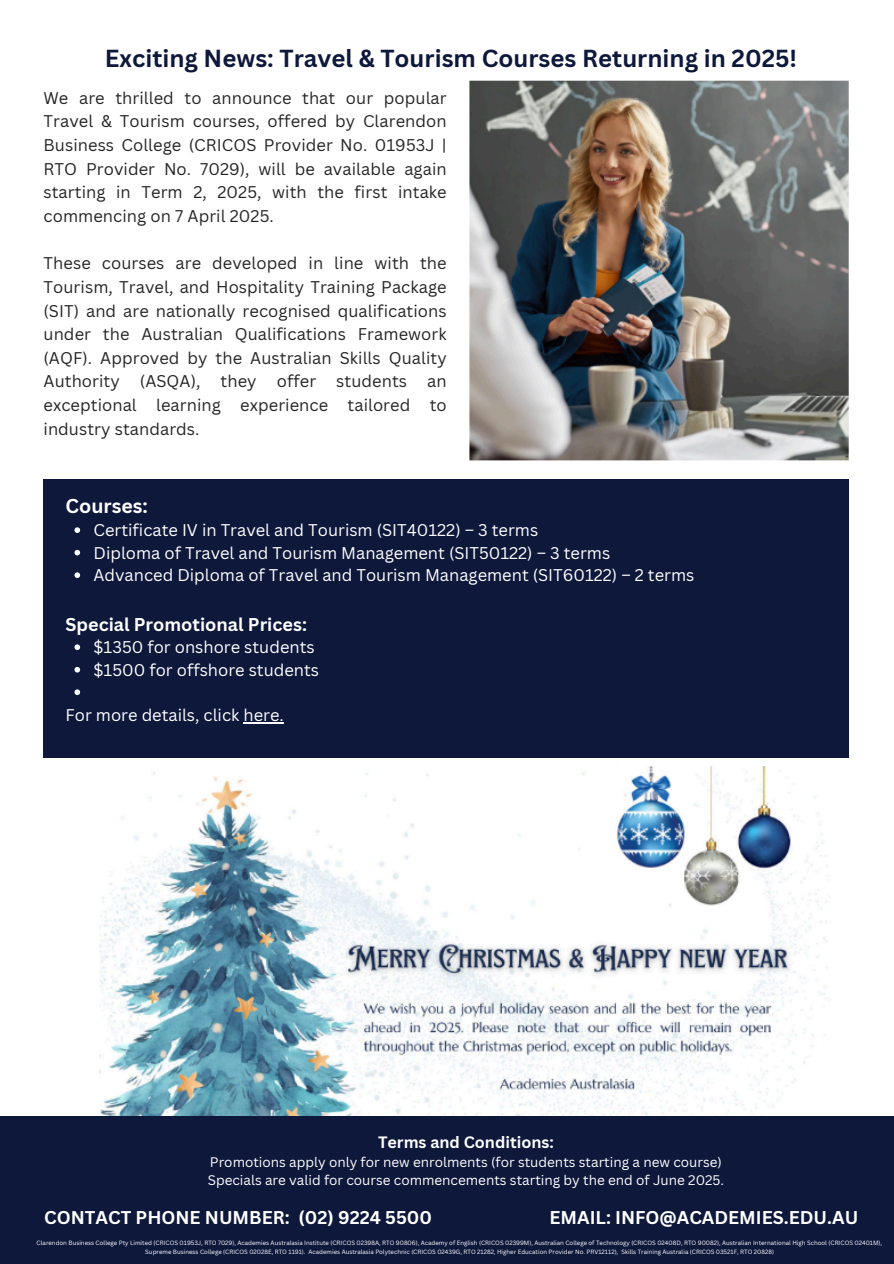
<style>
.page{position:relative;width:894px;height:1264px;background:#fff}
.page>*{position:absolute;margin:0;border:0;box-sizing:border-box;transform-origin:0 0}
.t1{font:700 24px "Canva Sans";color:#0e183b}
.t2{font:700 19.5px "Canva Sans";color:#fff}
.t3{font:700 18px "Canva Sans";color:#fff}
.t4{font:16.5px/23.7px "Canva Sans";letter-spacing:.005em;color:#252525;text-align:justify}
.t5{font:16.5px "Canva Sans";color:#fff}
.t6{font:700 16.05px "Canva Sans";color:#fff}
.t7{font:13.5px/18px "Canva Sans";color:#fff}
.t8{font:6px/9.6px "Canva Sans";color:#fff;text-align:center}
</style>
<div class="page">
<img style="left:99px;top:766px;width:729px;height:350px">
<img style="left:469px;top:80px;width:380px;height:381px">
<div style="left:0;top:1116px;width:893px;height:147px;background:#0e183b"></div>
<div style="left:43px;top:480px;width:805px;height:277px;background:#0e183b"></div>
<svg style="left:74px;top:527px;width:6px;height:6px"></svg>
<svg style="left:74px;top:550px;width:6px;height:5px"></svg>
<svg style="left:74px;top:572px;width:6px;height:6px"></svg>
<svg style="left:74px;top:644px;width:6px;height:6px"></svg>
<svg style="left:74px;top:667px;width:6px;height:5px"></svg>
<svg style="left:74px;top:689px;width:6px;height:6px"></svg>
<hr style="left:243px;top:722px;width:41px;height:1px;background:#fff">
<h3 class="t1" style="left:105px;top:41px;width:693px">Exciting News: Travel &amp; Tourism Courses Returning in 2025!</h3>
<p class="t4" style="left:43px;top:86px;width:404px">We are thrilled to announce that our popular Travel &amp; Tourism courses, offered by Clarendon Business College (CRICOS Provider No. 01953J | RTO Provider No. 7029), will be available again starting in Term 2, 2025, with the first intake commencing on 7 April 2025.</p>
<p class="t4" style="left:43px;top:251px;width:404px">These courses are developed in line with the Tourism, Travel, and Hospitality Training Package (SIT) and are nationally recognised qualifications under the Australian Qualifications Framework (AQF). Approved by the Australian Skills Quality Authority (ASQA), they offer students an exceptional learning experience tailored to industry standards.</p>
<p class="t2" style="left:65px;top:492px;width:84px">Courses:</p>
<h3 class="t5" style="left:93px;top:518px;width:446px">Certificate IV in Travel and Tourism (SIT40122) – 3 terms</h3>
<p class="t5" style="left:93px;top:541px;width:518px">Diploma of Travel and Tourism Management (SIT50122) – 3 terms</p>
<p class="t5" style="left:93px;top:563px;width:602px">Advanced Diploma of Travel and Tourism Management (SIT60122) – 2 terms</p>
<h4 class="t3" style="left:65px;top:611px;width:243px">Special Promotional Prices:</h4>
<p class="t5" style="left:93px;top:635px;width:222px">$1350 for onshore students</p>
<h5 class="t5" style="left:93px;top:658px;width:227px">$1500 for offshore students</h5>
<p class="t5" style="left:65px;top:703px;width:220px">For more details, click here.</p>
<h4 class="t6" style="left:378px;top:1130px;width:177px">Terms and Conditions:</h4>
<h4 class="t7" style="left:208px;top:1152px;width:517px">Promotions apply only for new enrolments (for students starting a new course)<br>Specials are valid for course commencements starting by the end of June 2025.</h4>
<p class="t3" style="left:44px;top:1204px;width:389px">CONTACT PHONE NUMBER: (02) 9224 5500</p>
<h1 class="t3" style="left:549px;top:1204px;width:310px">EMAIL: INFO@ACADEMIES.EDU.AU</h1>
<p class="t8" style="left:37px;top:1237px;width:846px">Clarendon Business College Pty Limited (CRICOS 01953J, RTO 7029), Academies Australasia Institute (CRICOS 02398A, RTO 90806), Academy of English (CRICOS 02399M), Australian College of Technology (CRICOS 02408D, RTO 90082), Australian International High School (CRICOS 02401M),<br>Supreme Business College (CRICOS 02028E, RTO 1191). Academies Australasia Polytechnic (CRICOS 02439G, RTO 21282, Higher Education Provider No. PRV12112), Skills Training Australia (CRICOS 03521F, RTO 20828)</p>
</div>
